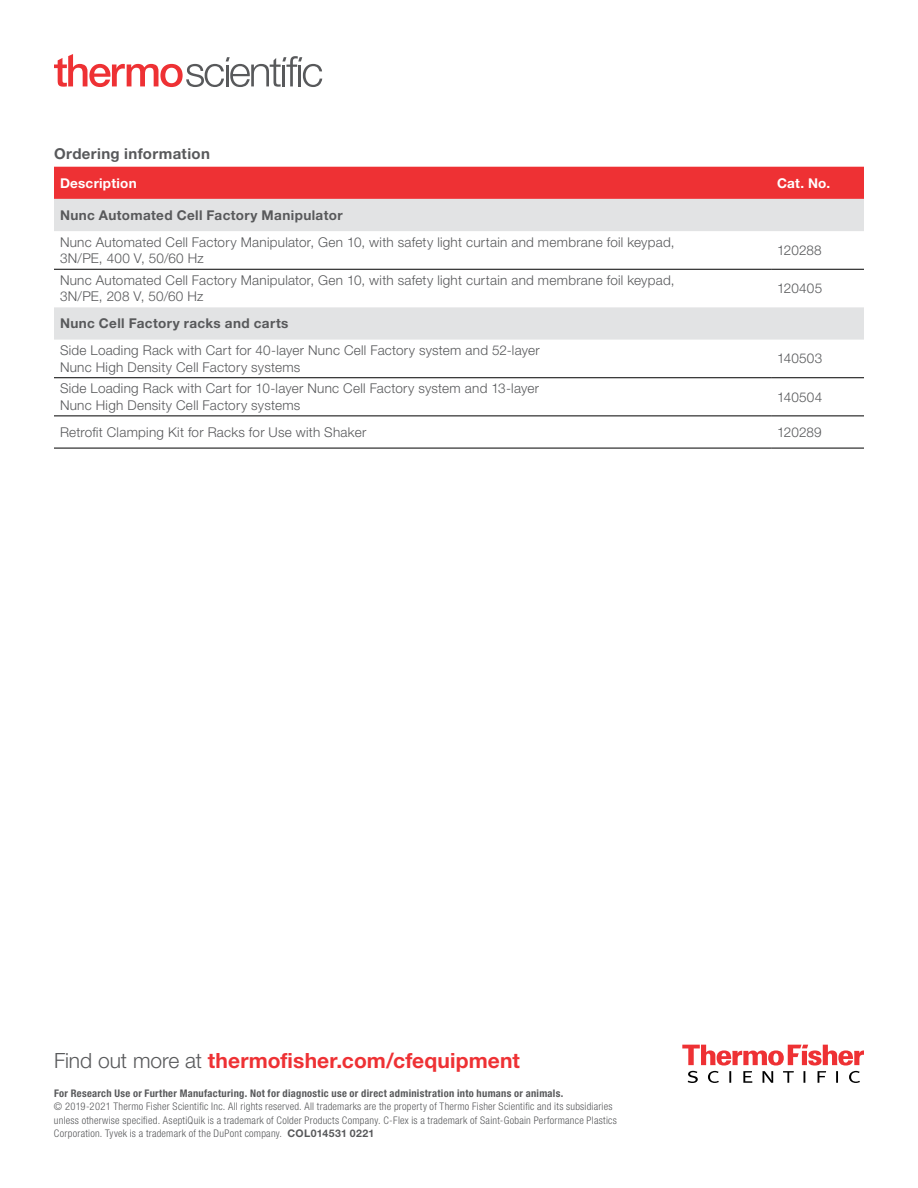
<style>
.page{position:relative;width:918px;height:1188px;background:#fff}
.page>*{position:absolute;margin:0;border:0;box-sizing:border-box;transform-origin:0 0}
.t1{font:700 21px "Helvetica Neue LTW1 G";letter-spacing:.005em;color:#ee3134}
.t2{font:700 15px "Helvetica Neue LTW1 G";letter-spacing:.025em;color:#58595b}
.t3{font:300 13.5px/16.5px "Helvetica Neue LTW1 G";letter-spacing:.02em;color:#58595b}
.t4{font:700 13.5px "Helvetica Neue LTW1 G";letter-spacing:.03em;color:#58595b}
.t5{font:700 13.5px "Helvetica Neue LTW1 G";letter-spacing:.02em;color:#fff}
.t6{font:300 condensed 10.5px/13.5px "Helvetica Neue LTW1 G";letter-spacing:.025em;color:#58595b}
.t7{font:700 condensed 10.5px "Helvetica Neue LTW1 G";letter-spacing:.03em;color:#58595b}
.s1{font-weight:300;color:#58595b}
.s2{font-weight:700;font-stretch:normal}
</style>
<div class="page">
<svg style="left:682px;top:1045px;width:182px;height:38px"></svg>
<svg style="left:54px;top:54px;width:268px;height:33px"></svg>
<div style="left:54px;top:167px;width:810px;height:32px;background:#ee3134"></div>
<svg style="left:54px;top:199px;width:810px;height:141px"></svg>
<hr style="left:54px;top:269px;width:717px;height:1px;background:#000">
<hr style="left:771px;top:269px;width:93px;height:1px;background:#000">
<hr style="left:54px;top:377px;width:717px;height:1px;background:#000">
<hr style="left:771px;top:377px;width:93px;height:1px;background:#000">
<hr style="left:54px;top:416px;width:717px;height:1px;background:#000">
<hr style="left:771px;top:416px;width:93px;height:1px;background:#000">
<hr style="left:54px;top:448px;width:717px;height:1px;background:#000">
<hr style="left:771px;top:448px;width:93px;height:1px;background:#000">
<p class="t2" style="left:54px;top:144px;width:158px">Ordering information</p>
<p class="t5" style="left:60px;top:174px;width:78px">Description</p>
<p class="t5" style="left:777px;top:174px;width:55px">Cat. No.</p>
<p class="t4" style="left:60px;top:207px;width:284px">Nunc Automated Cell Factory Manipulator</p>
<p class="t3" style="left:60px;top:234px;width:616px">Nunc Automated Cell Factory Manipulator, Gen 10, with safety light curtain and membrane foil keypad,<br>3N/PE, 400 V, 50/60 Hz</p>
<p class="t3" style="left:777px;top:242px;width:46px">120288</p>
<p class="t3" style="left:60px;top:272px;width:616px">Nunc Automated Cell Factory Manipulator, Gen 10, with safety light curtain and membrane foil keypad,<br>3N/PE, 208 V, 50/60 Hz</p>
<p class="t3" style="left:777px;top:280px;width:47px">120405</p>
<p class="t4" style="left:60px;top:315px;width:230px">Nunc Cell Factory racks and carts</p>
<p class="t3" style="left:60px;top:342px;width:481px">Side Loading Rack with Cart for 40-layer Nunc Cell Factory system and 52-layer<br>Nunc High Density Cell Factory systems</p>
<p class="t3" style="left:777px;top:350px;width:47px">140503</p>
<p class="t3" style="left:60px;top:380px;width:481px">Side Loading Rack with Cart for 10-layer Nunc Cell Factory system and 13-layer<br>Nunc High Density Cell Factory systems</p>
<p class="t3" style="left:777px;top:389px;width:47px">140504</p>
<p class="t3" style="left:60px;top:424px;width:308px">Retrofit Clamping Kit for Racks for Use with Shaker</p>
<p class="t3" style="left:777px;top:424px;width:46px">120289</p>
<h1 class="t1" style="left:54px;top:1048px;width:468px"><span class="s1">Find out more at</span> thermofisher.com/cfequipment</h1>
<p class="t7" style="left:54px;top:1086px;width:511px">For Research Use or Further Manufacturing. Not for diagnostic use or direct administration into humans or animals.</p>
<p class="t6" style="left:54px;top:1100px;width:564px">© 2019-2021 Thermo Fisher Scientific Inc. All rights reserved. All trademarks are the property of Thermo Fisher Scientific and its subsidiaries unless otherwise specified. AseptiQuik is a trademark of Colder Products Company. C-Flex is a trademark of Saint-Gobain Performance Plastics<br>Corporation. Tyvek is a trademark of the DuPont company. <span class="s2">COL014531 0221</span></p>
</div>
